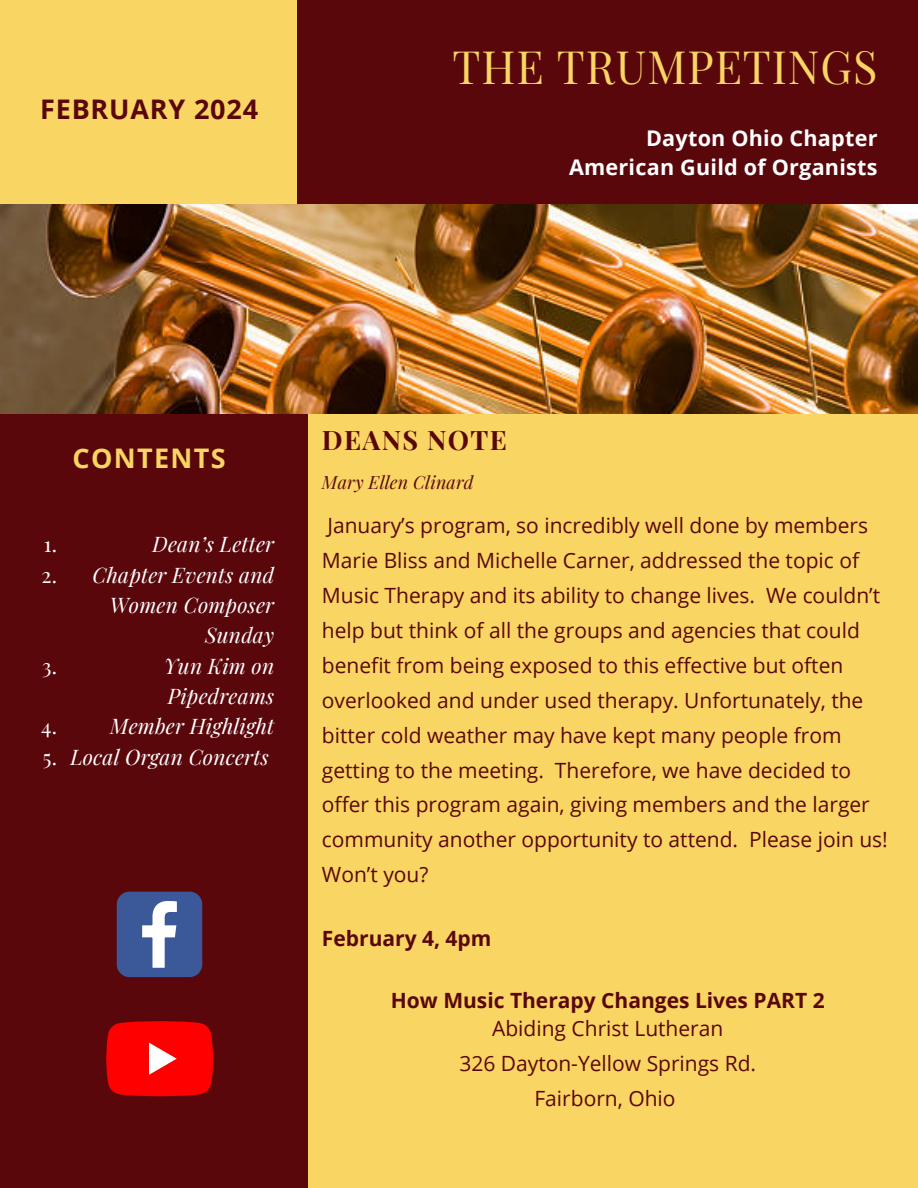
<style>
.page{position:relative;width:918px;height:1188px;background:#f9d563}
.page>*{position:absolute;margin:0;border:0;box-sizing:border-box;transform-origin:0 0}
.t1{font:45px "Playfair Display";letter-spacing:.02em;color:#f9d563}
.t2{font:700 27px "Open Sans";letter-spacing:.03em;color:#5a070c}
.t3{font:700 27px "Open Sans";letter-spacing:.05em;color:#f9d563}
.t4{font:700 26.85px "Playfair Display";letter-spacing:.05em;color:#5a070c}
.t5{font:700 21.6px/29.2px "Open Sans";letter-spacing:.01em;color:#fff;text-align:right}
.t6{font:21px/34.8px "Open Sans";color:#5a070c}
.t7{font:italic 21px/30.3px "Playfair Display";letter-spacing:.01em;color:#fff;text-align:right}
.t8{font:700 21px/28.2px "Open Sans";color:#5a070c;text-align:center}
.t9{font:21px "Playfair Display";color:#fff}
.t10{font:italic 17.85px "Playfair Display";letter-spacing:.01em;color:#5a070c}
.s1{font-style:normal}
.s2{font-weight:400}
</style>
<div class="page">
<div style="left:297px;top:0;width:621px;height:311px;background:#5a070c"></div>
<div style="left:0;top:394px;width:307px;height:794px;background:#5a070c"></div>
<img style="left:0;top:205px;width:918px;height:209px">
<svg style="left:117px;top:892px;width:85px;height:85px;background:#5b72a6"></svg>
<svg style="left:106px;top:1021px;width:107px;height:75px;background:#f40e0e"></svg>
<h4 class="t2" style="left:40px;top:90px;width:219px">FEBRUARY 2024</h4>
<h2 class="t1" style="left:453px;top:35px;width:426px">THE TRUMPETINGS</h2>
<h4 class="t5" style="left:569px;top:123px;width:310px">Dayton Ohio Chapter<br>American Guild of Organists</h4>
<p class="t3" style="left:72px;top:439px;width:155px">CONTENTS</p>
<p class="t9" style="left:44px;top:529px;width:15px">1.</p>
<h1 class="t7" style="left:153px;top:528px;width:123px">Dean’s Letter</h1>
<h3 class="t7" style="left:92px;top:559px;width:183px">Chapter Events and<br>Women Composer<br>Sunday</h3>
<p class="t9" style="left:42px;top:560px;width:17px">2.</p>
<p class="t9" style="left:42px;top:651px;width:16px">3.</p>
<h2 class="t7" style="left:164px;top:650px;width:112px;text-align:left">Yun Kim on<br>Pipedreams</h2>
<p class="t9" style="left:41px;top:712px;width:17px">4.</p>
<p class="t7" style="left:110px;top:711px;width:165px">Member Highlight</p>
<p class="t7" style="left:43px;top:741px;width:227px"><span class="s1">5.</span> Local Organ Concerts</p>
<h4 class="t4" style="left:322px;top:421px;width:187px">DEANS NOTE</h4>
<p class="t10" style="left:322px;top:470px;width:153px">Mary Ellen Clinard</p>
<h4 class="t6" style="left:322px;top:508px;width:567px">January’s program, so incredibly well done by members Marie Bliss and Michelle Carner, addressed the topic of Music Therapy and its ability to change lives. We couldn’t help but think of all the groups and agencies that could benefit from being exposed to this effective but often overlooked and under used therapy. Unfortunately, the bitter cold weather may have kept many people from getting to the meeting. Therefore, we have decided to offer this program again, giving members and the larger community another opportunity to attend. Please join us!<br>Won’t you?</h4>
<h4 class="t8" style="left:322px;top:924px;width:171px">February 4, 4pm</h4>
<p class="t8" style="left:391px;top:986px;width:435px">How Music Therapy Changes Lives PART 2<br><span class="s2">Abiding Christ Lutheran</span></p>
<p class="t6" style="left:459px;top:1046px;width:298px;text-align:center">326 Dayton-Yellow Springs Rd.<br>Fairborn, Ohio</p>
</div>
